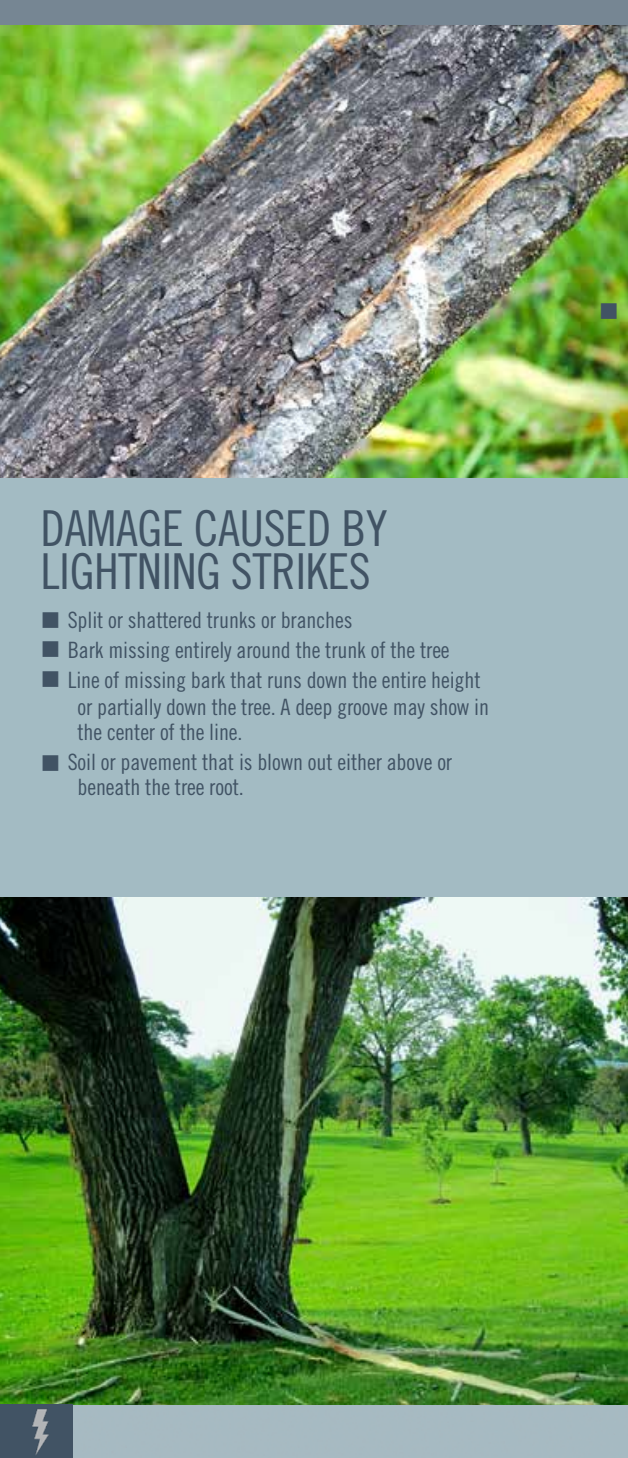
<style>
.page{position:relative;width:628px;height:1458px;background:#a3bbc3}
.page>*{position:absolute;margin:0;border:0;box-sizing:border-box;transform-origin:0 0}
.t1{font:49.5px/42.8px "Trade Gothic LT Std Cn 18";letter-spacing:-.01em;color:#415364}
.t2{font:27px "Wingdings";color:#415364}
.t3{font:22.5px/29.9px "Trade Gothic LT Std Cn 18";letter-spacing:-.005em;color:#415364}
</style>
<div class="page">
<img style="left:0;top:25px;width:628px;height:453px">
<img style="left:0;top:898px;width:628px;height:507px">
<div style="left:0;top:0;width:628px;height:25px;background:#758592"></div>
<div style="left:0;top:1405px;width:72px;height:53px;background:#415364"></div>
<img style="left:11px;top:1403px;width:59px;height:52px">
<h1 class="t1" style="left:40px;top:506px;width:349px">DAMAGE CAUSED BY<br>LIGHTNING STRIKES</h1>
<p class="t3" style="left:68px;top:605px;width:414px">Split or shattered trunks or branches<br>Bark missing entirely around the trunk of the tree<br>Line of missing bark that runs down the entire height</p>
<p class="t3" style="left:77px;top:695px;width:413px;line-height:24.8px">or partially down the tree. A deep groove may show in the center of the line.</p>
<p class="t3" style="left:77px;top:750px;width:376px;line-height:24.8px;text-indent:-10px">Soil or pavement that is blown out either above or beneath the tree root.</p>
<p class="t2" style="left:41px;top:665px;width:22px">■</p>
<p class="t2" style="left:41px;top:748px;width:22px">■</p>
<p class="t2" style="left:598px;top:296px;width:22px">■</p>
</div>
